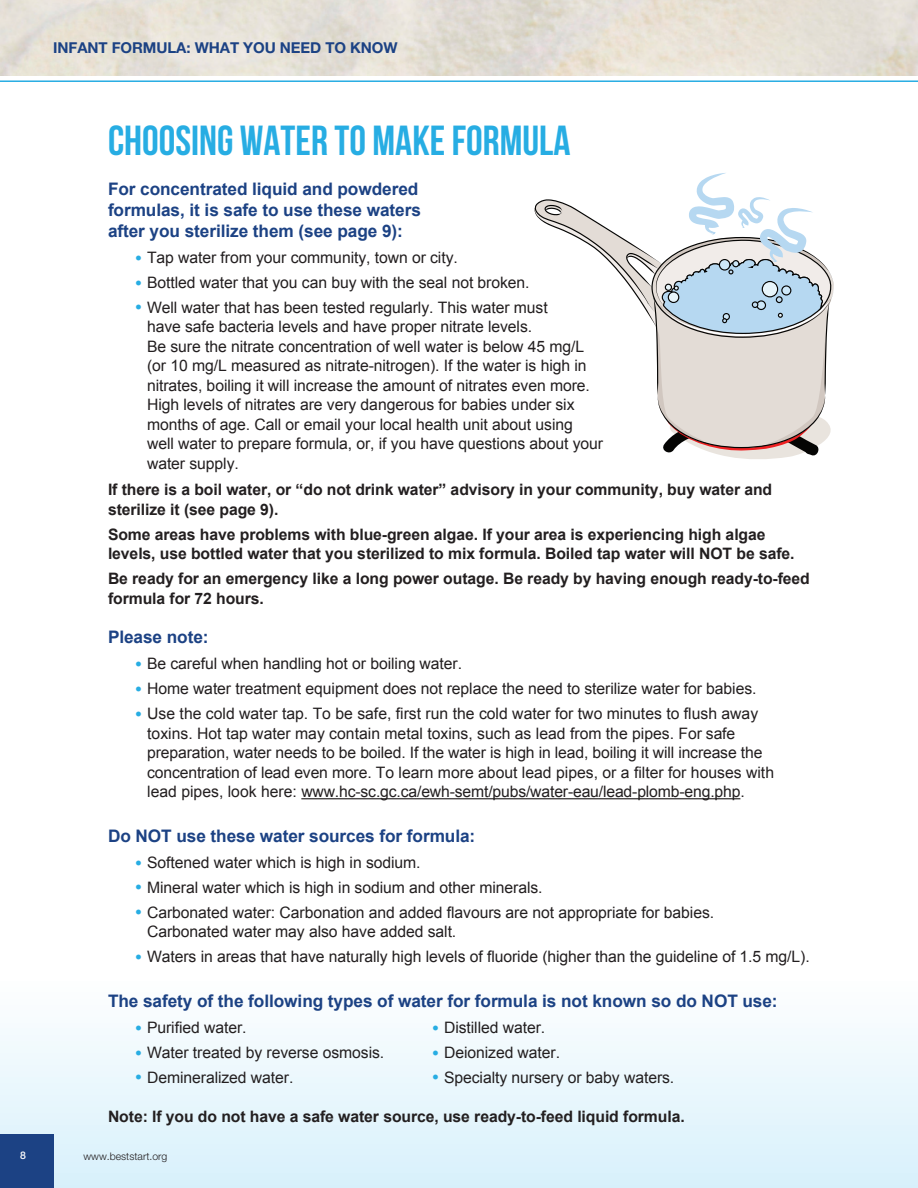
<style>
.page{position:relative;width:918px;height:1188px;background:#fff}
.page>*{position:absolute;margin:0;border:0;box-sizing:border-box;transform-origin:0 0}
.Main_head___BFI{font:42px "Bebas Neue";color:#27ade3}
.Bold_body___BFI{font:700 17.25px/21px "Arial";letter-spacing:-.005em;color:#1c4284}
.main_body{font:15.75px/19.5px "Arial";letter-spacing:-.005em;color:#231f20}
.main_body-2{font:700 15.75px/19.5px "Arial";letter-spacing:-.005em;color:#231f20}
.main_body___BFI{font:700 15.75px/19.5px "Arial";letter-spacing:-.005em;color:#231f20}
.Main_sub___BFI{font:700 15px "Helvetica Neue";letter-spacing:-.005em;color:#1c4284}
.t1{font:300 10.5px "Helvetica Neue";color:#231f20}
.t2{font:500 10.5px "Helvetica Neue LT Pro";color:#fff}
.s1{font-size:19.5px;color:#27ade3}
</style>
<div class="page">
<div style="left:0;top:976px;width:918px;height:212px;background:linear-gradient(to bottom,#fffffe,#d8f1fb)"></div>
<hr style="left:301px;top:798px;width:439px;height:1px;background:#231f20">
<div style="left:0;top:1134px;width:53px;height:54px;background:#1c4284"></div>
<hr style="left:0;top:80px;width:918px;height:2px;background:#27ade3">
<svg style="left:534px;top:173px;width:300px;height:286px"></svg>
<p class="Main_sub___BFI" style="left:53px;top:39px;width:346px">INFANT FORMULA: WHAT YOU NEED TO KNOW</p>
<p class="Main_head___BFI" style="left:108px;top:117px;width:464px">CHOOSING WATER TO MAKE FORMULA</p>
<p class="Bold_body___BFI" style="left:108px;top:179px;width:315px">For concentrated liquid and powdered formulas, it is safe to use these waters after you sterilize them (see page 9):</p>
<p class="main_body" style="left:135px;top:248px;width:324px"><span class="s1">•</span> Tap water from your community, town or city.</p>
<p class="main_body" style="left:135px;top:273px;width:396px"><span class="s1">•</span> Bottled water that you can buy with the seal not broken.</p>
<p class="main_body" style="left:147px;top:298px;width:458px;text-indent:-12px"><span class="s1">•</span> Well water that has been tested regularly. This water must<br>have safe bacteria levels and have proper nitrate levels.<br>Be sure the nitrate concentration of well water is below 45 mg/L (or 10 mg/L measured as nitrate-nitrogen). If the water is high in nitrates, boiling it will increase the amount of nitrates even more.<br>High levels of nitrates are very dangerous for babies under six months of age. Call or email your local health unit about using well water to prepare formula, or, if you have questions about your water supply.</p>
<p class="main_body-2" style="left:108px;top:481px;width:666px">If there is a boil water, or “do not drink water” advisory in your community, buy water and sterilize it (see page 9).</p>
<p class="main_body-2" style="left:108px;top:525px;width:688px">Some areas have problems with blue-green algae. If your area is experiencing high algae levels, use bottled water that you sterilized to mix formula. Boiled tap water will NOT be safe.</p>
<p class="main_body___BFI" style="left:108px;top:569px;width:703px">Be ready for an emergency like a long power outage. Be ready by having enough ready-to-feed formula for 72 hours.</p>
<p class="Bold_body___BFI" style="left:108px;top:627px;width:102px">Please note:</p>
<p class="main_body" style="left:135px;top:654px;width:329px"><span class="s1">•</span> Be careful when handling hot or boiling water.</p>
<p class="main_body" style="left:135px;top:679px;width:623px"><span class="s1">•</span> Home water treatment equipment does not replace the need to sterilize water for babies.</p>
<p class="main_body" style="left:147px;top:704px;width:628px;text-indent:-12px"><span class="s1">•</span> Use the cold water tap. To be safe, first run the cold water for two minutes to flush away toxins. Hot tap water may contain metal toxins, such as lead from the pipes. For safe preparation, water needs to be boiled. If the water is high in lead, boiling it will increase the concentration of lead even more. To learn more about lead pipes, or a filter for houses with lead pipes, look here: www.hc-sc.gc.ca/ewh-semt/pubs/water-eau/lead-plomb-eng.php.</p>
<p class="Bold_body___BFI" style="left:108px;top:825px;width:369px">Do NOT use these water sources for formula:</p>
<p class="main_body" style="left:135px;top:853px;width:287px"><span class="s1">•</span> Softened water which is high in sodium.</p>
<p class="main_body" style="left:135px;top:878px;width:409px"><span class="s1">•</span> Mineral water which is high in sodium and other minerals.</p>
<p class="main_body" style="left:147px;top:903px;width:569px;text-indent:-12px"><span class="s1">•</span> Carbonated water: Carbonation and added flavours are not appropriate for babies.<br>Carbonated water may also have added salt.</p>
<p class="main_body" style="left:135px;top:947px;width:676px"><span class="s1">•</span> Waters in areas that have naturally high levels of fluoride (higher than the guideline of 1.5 mg/L).</p>
<p class="Bold_body___BFI" style="left:108px;top:991px;width:671px">The safety of the following types of water for formula is not known so do NOT use:</p>
<p class="main_body" style="left:135px;top:1018px;width:113px"><span class="s1">•</span> Purified water.</p>
<p class="main_body" style="left:432px;top:1018px;width:115px"><span class="s1">•</span> Distilled water.</p>
<p class="main_body" style="left:135px;top:1043px;width:251px"><span class="s1">•</span> Water treated by reverse osmosis.</p>
<p class="main_body" style="left:432px;top:1043px;width:130px"><span class="s1">•</span> Deionized water.</p>
<p class="main_body" style="left:135px;top:1068px;width:160px"><span class="s1">•</span> Demineralized water.</p>
<p class="main_body" style="left:432px;top:1068px;width:244px"><span class="s1">•</span> Specialty nursery or baby waters.</p>
<p class="main_body-2" style="left:108px;top:1107px;width:578px">Note: If you do not have a safe water source, use ready-to-feed liquid formula.</p>
<p class="t2" style="left:20px;top:1149px;width:7px">8</p>
<p class="t1" style="left:84px;top:1150px;width:85px">www.beststart.org</p>
</div>
